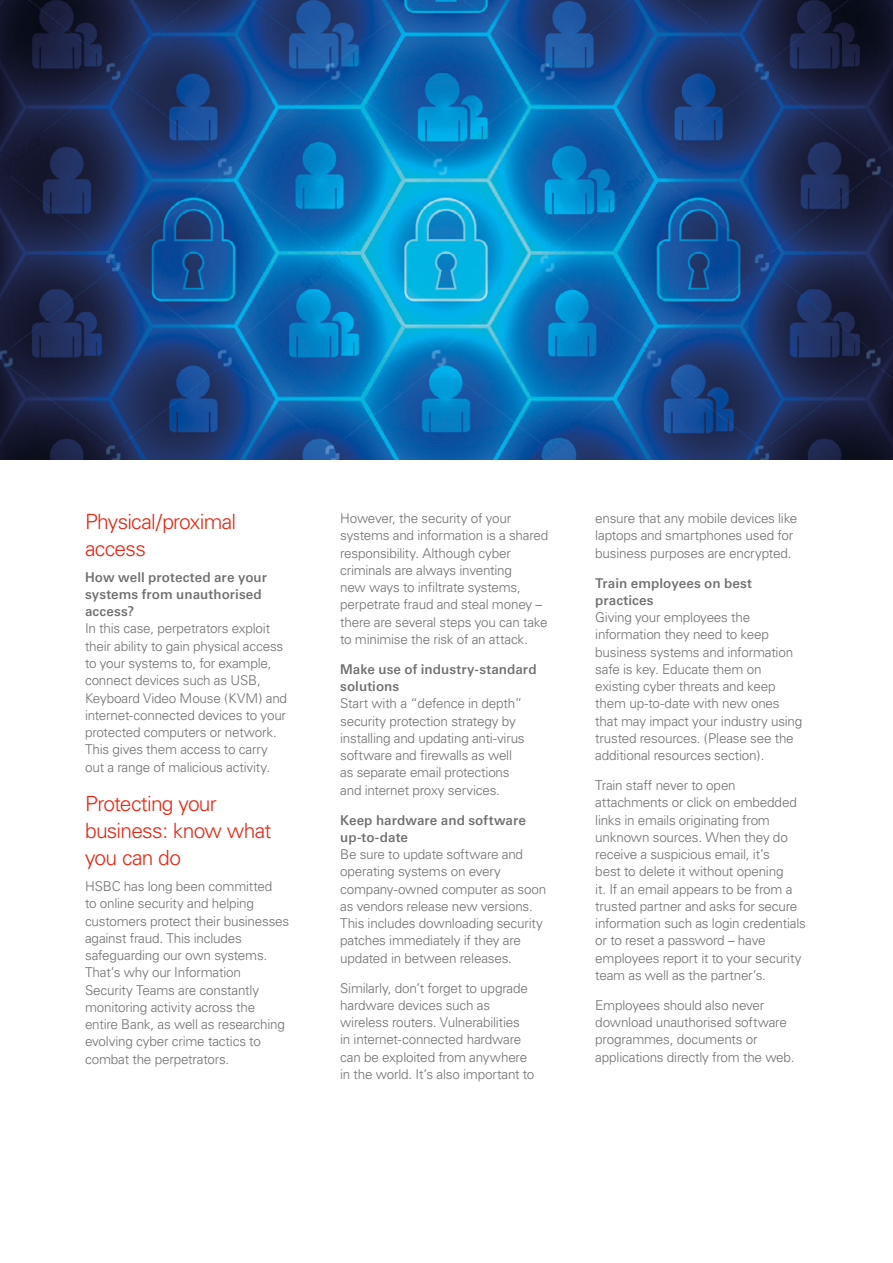
<style>
.page{position:relative;width:893px;height:1263px;background:#fff}
.page>*{position:absolute;margin:0;border:0;box-sizing:border-box;transform-origin:0 0}
.Title_Sub_Head_Read{font:300 21px/27px "Univers";letter-spacing:-.035em;color:#e52713}
.Body_copy{font:300 13.5px/17.2px "Univers";letter-spacing:-.015em;color:#706f6f}
.Subhead{font:600 13.5px/17.2px "Univers";letter-spacing:.005em;color:#706f6f}
</style>
<div class="page">
<img style="left:0;top:0;width:893px;height:459px">
<p class="Title_Sub_Head_Read" style="left:85px;top:508px;width:153px">Physical/proximal access</p>
<p class="Subhead" style="left:85px;top:568px;width:184px">How well protected are your systems from unauthorised access?</p>
<p class="Body_copy" style="left:85px;top:620px;width:204px">In this case, perpetrators exploit their ability to gain physical access to your systems to, for example, connect devices such as USB, Keyboard Video Mouse (KVM) and internet-connected devices to your protected computers or network.<br>This gives them access to carry out a range of malicious activity.</p>
<p class="Title_Sub_Head_Read" style="left:85px;top:790px;width:188px">Protecting your business: know what you can do</p>
<p class="Body_copy" style="left:85px;top:878px;width:206px">HSBC has long been committed<br>to online security and helping customers protect their businesses against fraud. This includes safeguarding our own systems.<br>That’s why our Information<br>Security Teams are constantly monitoring activity across the entire Bank, as well as researching evolving cyber crime tactics to combat the perpetrators.</p>
<p class="Body_copy" style="left:340px;top:510px;width:210px">However, the security of your systems and information is a shared responsibility. Although cyber criminals are always inventing<br>new ways to infiltrate systems, perpetrate fraud and steal money – there are several steps you can take to minimise the risk of an attack.</p>
<p class="Subhead" style="left:340px;top:660px;width:198px">Make use of industry-standard solutions</p>
<p class="Body_copy" style="left:340px;top:695px;width:186px">Start with a “defence in depth” security protection strategy by installing and updating anti-virus software and firewalls as well as separate email protections and internet proxy services.</p>
<p class="Subhead" style="left:340px;top:811px;width:187px">Keep hardware and software up-to-date</p>
<p class="Body_copy" style="left:340px;top:846px;width:208px">Be sure to update software and operating systems on every company-owned computer as soon as vendors release new versions.<br>This includes downloading security patches immediately if they are updated in between releases.</p>
<p class="Body_copy" style="left:340px;top:979px;width:196px">Similarly, don’t forget to upgrade hardware devices such as wireless routers. Vulnerabilities<br>in internet-connected hardware can be exploited from anywhere in the world. It’s also important to</p>
<p class="Body_copy" style="left:595px;top:510px;width:204px">ensure that any mobile devices like laptops and smartphones used for business purposes are encrypted.</p>
<p class="Subhead" style="left:595px;top:574px;width:158px">Train employees on best practices</p>
<p class="Body_copy" style="left:595px;top:609px;width:209px">Giving your employees the information they need to keep business systems and information safe is key. Educate them on existing cyber threats and keep them up-to-date with new ones that may impact your industry using trusted resources. (Please see the additional resources section).</p>
<p class="Body_copy" style="left:595px;top:777px;width:212px">Train staff never to open attachments or click on embedded links in emails originating from unknown sources. When they do receive a suspicious email, it’s<br>best to delete it without opening<br>it. If an email appears to be from a trusted partner and asks for secure information such as login credentials or to reset a password – have employees report it to your security team as well as the partner’s.</p>
<p class="Body_copy" style="left:595px;top:996px;width:201px">Employees should also never download unauthorised software programmes, documents or applications directly from the web.</p>
</div>
